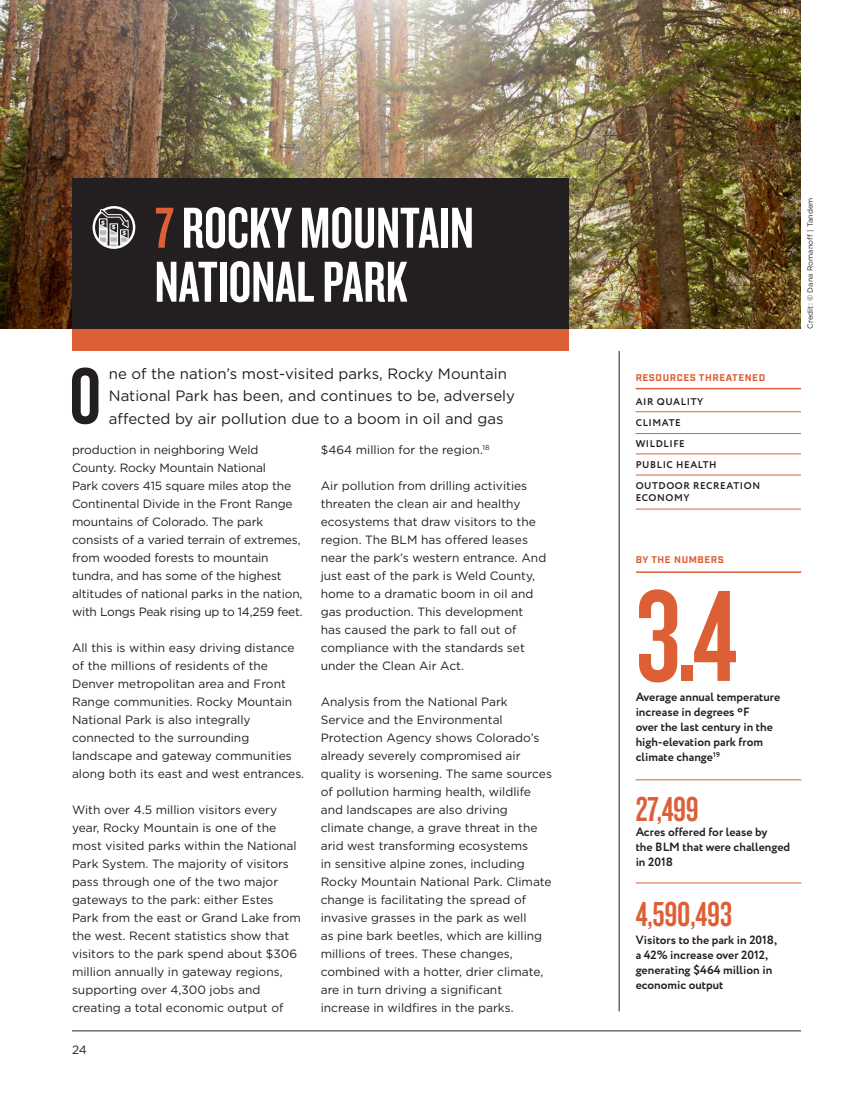
<style>
.page{position:relative;width:864px;height:1116px;background:#fff}
.page>*{position:absolute;margin:0;border:0;box-sizing:border-box;transform-origin:0 0}
.BIG_NUMBERS{font:135px "Knockout HTF48 Featherweight";color:#dd5f36}
.BODY_INTRO{font:79.35px "Bebas Neue";color:#231f20}
.t1{font:60px/54px "Knockout HTF48 Featherweight";color:#fff}
.Big_Number_Redo{font:36px "Knockout HTF48 Featherweight";letter-spacing:-.005em;color:#dd5f36}
.BIG_NUMBERS-2{font:36px "Knockout HTF48 Featherweight";color:#dd5f36}
.BODY_INTRO-2{font:15px/22.5px "Gotham";color:#231f20}
.t2{font:12px/18px "Gotham";color:#231f20}
.Sidebar_Copy{font:700 12px/15px "Circe";color:#231f20}
.Resources_Threatened{font:700 9.75px/12px "Circe";letter-spacing:.06em;color:#231f20}
.t3{font:700 9.75px "Industry";letter-spacing:.06em;color:#dd5f36}
.Photo_Captions{font:7.5px "Gotham";letter-spacing:.005em;color:#231f20}
.t4{font:900 5.7px "Gotham";color:#fff}
.s1{color:#dd5f36}
</style>
<div class="page">
<hr style="left:72px;top:1031px;width:729px;height:1px;background:#231f20">
<div style="left:72px;top:329px;width:496px;height:22px;background:#dd5f36"></div>
<img style="left:0;top:0;width:801px;height:328px">
<div style="left:72px;top:178px;width:496px;height:151px;background:#231f20"></div>
<svg style="left:94px;top:207px;width:40px;height:41px"></svg>
<div style="left:93px;top:206px;width:42px;height:43px;border:2px solid #fff;border-radius:50%"></div>
<svg style="left:98px;top:208px;width:31px;height:41px"></svg>
<hr style="left:619px;top:351px;width:1px;height:660px;background:#231f20">
<hr style="left:636px;top:388px;width:165px;height:1px;background:#dd5f36">
<hr style="left:636px;top:571px;width:165px;height:2px;background:#dd5f36">
<hr style="left:636px;top:411px;width:165px;height:1px;background:#dd5f36">
<hr style="left:636px;top:433px;width:165px;height:1px;background:#dd5f36">
<hr style="left:636px;top:475px;width:165px;height:1px;background:#dd5f36">
<hr style="left:636px;top:509px;width:165px;height:1px;background:#dd5f36">
<hr style="left:636px;top:780px;width:165px;height:1px;background:#dd5f36">
<hr style="left:636px;top:454px;width:165px;height:1px;background:#dd5f36">
<hr style="left:636px;top:883px;width:165px;height:1px;background:#dd5f36">
<p class="t4" style="left:101px;top:219px;width:5px">$</p>
<p class="t4" style="left:112px;top:224px;width:5px">$</p>
<p class="t4" style="left:122px;top:230px;width:5px">$</p>
<h3 class="t1" style="left:155px;top:202px;width:321px"><span class="s1">7</span> ROCKY MOUNTAIN<br>NATIONAL PARK</h3>
<p class="BODY_INTRO" style="left:70px;top:353px;width:33px">O</p>
<p class="BODY_INTRO-2" style="left:109px;top:362px;width:408px">ne of the nation’s most-visited parks, Rocky Mountain<br>National Park has been, and continues to be, adversely affected by air pollution due to a boom in oil and gas</p>
<p class="t2" style="left:72px;top:441px;width:232px">production in neighboring Weld County. Rocky Mountain National<br>Park covers 415 square miles atop the Continental Divide in the Front Range mountains of Colorado. The park consists of a varied terrain of extremes, from wooded forests to mountain tundra, and has some of the highest altitudes of national parks in the nation, with Longs Peak rising up to 14,259 feet.</p>
<p class="t2" style="left:72px;top:639px;width:234px">All this is within easy driving distance of the millions of residents of the Denver metropolitan area and Front Range communities. Rocky Mountain National Park is also integrally connected to the surrounding landscape and gateway communities along both its east and west entrances.</p>
<p class="t2" style="left:72px;top:801px;width:231px">With over 4.5 million visitors every year, Rocky Mountain is one of the most visited parks within the National Park System. The majority of visitors pass through one of the two major gateways to the park: either Estes Park from the east or Grand Lake from the west. Recent statistics show that visitors to the park spend about $306 million annually in gateway regions, supporting over 4,300 jobs and creating a total economic output of</p>
<p class="t2" style="left:72px;top:1041px;width:16px">24</p>
<p class="t2" style="left:321px;top:441px;width:170px">$464 million for the region.<sup>18</sup></p>
<p class="t2" style="left:321px;top:477px;width:227px">Air pollution from drilling activities threaten the clean air and healthy ecosystems that draw visitors to the region. The BLM has offered leases near the park’s western entrance. And just east of the park is Weld County, home to a dramatic boom in oil and gas production. This development has caused the park to fall out of compliance with the standards set under the Clean Air Act.</p>
<p class="t2" style="left:321px;top:693px;width:233px">Analysis from the National Park Service and the Environmental Protection Agency shows Colorado’s already severely compromised air quality is worsening. The same sources of pollution harming health, wildlife and landscapes are also driving climate change, a grave threat in the arid west transforming ecosystems<br>in sensitive alpine zones, including Rocky Mountain National Park. Climate change is facilitating the spread of invasive grasses in the park as well<br>as pine bark beetles, which are killing millions of trees. These changes, combined with a hotter, drier climate, are in turn driving a significant increase in wildfires in the parks.</p>
<h6 class="t3" style="left:636px;top:372px;width:131px">RESOURCES THREATENED</h6>
<p class="Resources_Threatened" style="left:636px;top:396px;width:69px">AIR QUALITY</p>
<p class="Resources_Threatened" style="left:636px;top:417px;width:47px">CLIMATE</p>
<p class="Resources_Threatened" style="left:636px;top:438px;width:51px">WILDLIFE</p>
<p class="Resources_Threatened" style="left:636px;top:459px;width:82px">PUBLIC HEALTH</p>
<p class="Resources_Threatened" style="left:636px;top:480px;width:126px">OUTDOOR RECREATION<br>ECONOMY</p>
<p class="Photo_Captions" style="left:806px;top:328px;width:132px;rotate:-90deg">Credit: © Dana Romanoff | Tandem</p>
<h6 class="t3" style="left:636px;top:554px;width:90px">BY THE NUMBERS</h6>
<p class="BIG_NUMBERS" style="left:636px;top:568px;width:103px">3.4</p>
<p class="Sidebar_Copy" style="left:636px;top:690px;width:146px">Average annual temperature increase in degrees ºF<br>over the last century in the high-elevation park from climate change<sup>19</sup></p>
<p class="BIG_NUMBERS-2" style="left:636px;top:791px;width:65px">27,499</p>
<p class="Sidebar_Copy" style="left:636px;top:825px;width:156px">Acres offered for lease by<br>the BLM that were challenged in 2018</p>
<p class="Big_Number_Redo" style="left:636px;top:896px;width:98px">4,590,493</p>
<p class="Sidebar_Copy" style="left:636px;top:933px;width:143px">Visitors to the park in 2018, a 42% increase over 2012, generating $464 million in economic output</p>
</div>
